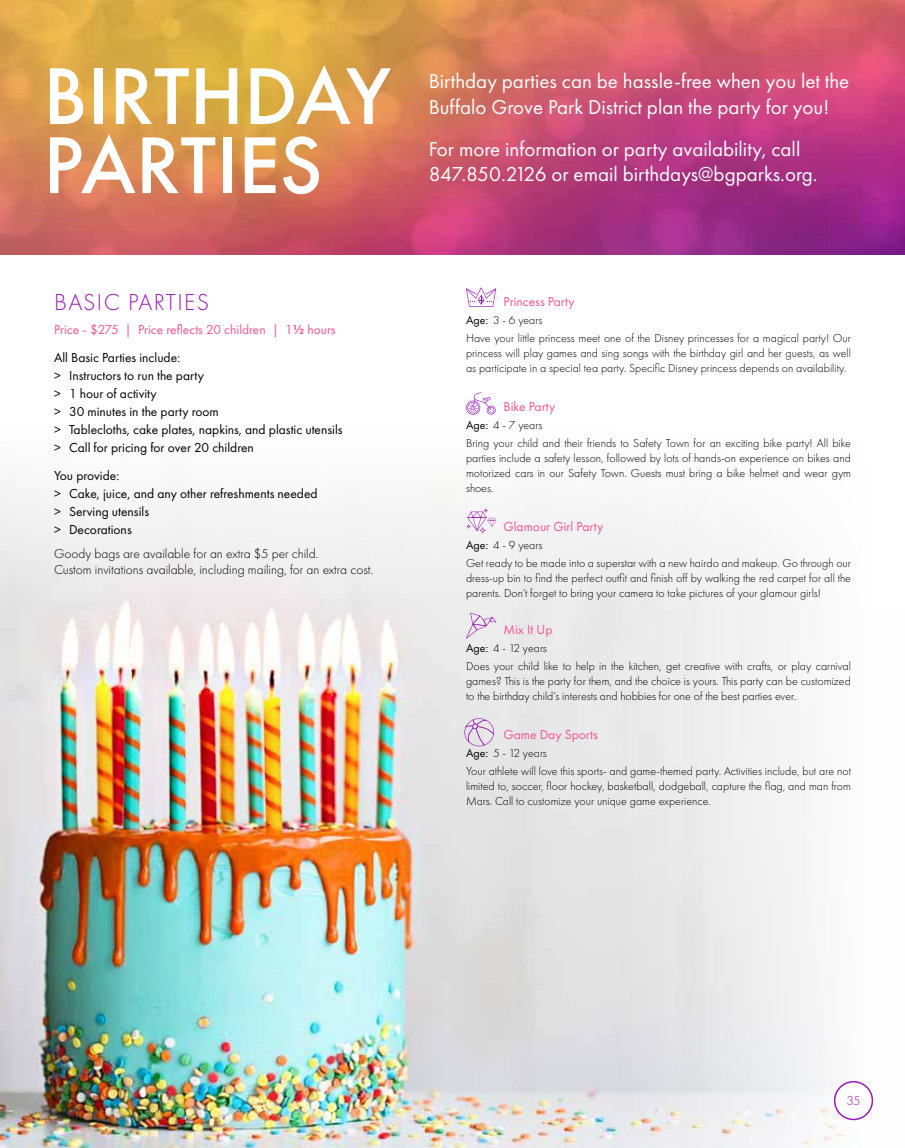
<style>
.page{position:relative;width:905px;height:1148px;background:#fff}
.page>*{position:absolute;margin:0;border:0;box-sizing:border-box;transform-origin:0 0}
.t1{font:500 83.55px/69px "Futura PT";color:#fff}
.t2{font:300 24px "Futura PT";letter-spacing:.06em;color:#991ab5}
.t3{font:21px/25.2px "Futura PT";color:#fff}
.t4{font:13.5px/18px "Futura PT";color:#000}
.t5{font:13.5px/27.9px "Futura PT";color:#f55491}
.t6{font:300 13.5px/16.2px "Futura PT";color:#000}
.t7{font:300 13.5px "Futura PT";color:#991ab5}
.t8{font:300 12px/15px "Futura PT";color:#000}
.s1{font-weight:800}
.s2{color:#000}
.s3{font-weight:400}
</style>
<div class="page">
<img style="left:0;top:0;width:904px;height:254px">
<img style="left:0;top:489px;width:874px;height:659px">
<svg style="left:466px;top:392px;width:29px;height:23px"></svg>
<svg style="left:466px;top:287px;width:30px;height:20px"></svg>
<svg style="left:466px;top:508px;width:30px;height:26px"></svg>
<svg style="left:466px;top:613px;width:30px;height:25px"></svg>
<svg style="left:464px;top:718px;width:30px;height:28px"></svg>
<div style="left:834px;top:1081px;width:38px;height:38px;background:#fff;border-radius:50%"></div>
<div style="left:833px;top:1081px;width:40px;height:39px;border:2px solid #991ab5;border-radius:50%"></div>
<h1 class="t1" style="left:43px;top:62px;width:349px">BIRTHDAY<br>PARTIES</h1>
<h3 class="t3" style="left:428px;top:69px;width:422px">Birthday parties can be hassle-free when you let the<br>Buffalo Grove Park District plan the party for you!</h3>
<h3 class="t3" style="left:428px;top:136px;width:390px">For more information or party availability, call<br>847.850.2126 or email birthdays@bgparks.org.</h3>
<h2 class="t2" style="left:54px;top:288px;width:156px">BASIC PARTIES</h2>
<p class="t5" style="left:54px;top:316px;width:283px">Price - $275 | Price reflects 20 children | 1<span class="s1">½</span> hours<br><span class="s2">All Basic Parties include:</span></p>
<p class="t4" style="left:54px;top:366px;width:290px">&gt; Instructors to run the party<br>&gt; 1 hour of activity<br>&gt; 30 minutes in the party room<br>&gt; Tablecloths, cake plates, napkins, and plastic utensils &gt; Call for pricing for over 20 children</p>
<p class="t4" style="left:54px;top:466px;width:265px">You provide:<br>&gt; Cake, juice, and any other refreshments needed &gt; Serving utensils<br>&gt; Decorations</p>
<p class="t6" style="left:54px;top:545px;width:321px">Goody bags are available for an extra $5 per child.<br>Custom invitations available, including mailing, for an extra cost.</p>
<p class="t5" style="left:503px;top:287px;width:73px">Princess Party</p>
<p class="t8" style="left:466px;top:311px;width:386px;line-height:18px"><span class="s3">Age:</span> 3 - 6 years<br>Have your little princess meet one of the Disney princesses for a magical party! Our</p>
<p class="t8" style="left:466px;top:345px;width:386px">princess will play games and sing songs with the birthday girl and her guests, as well as participate in a special tea party. Specific Disney princess depends on availability.</p>
<p class="t5" style="left:503px;top:392px;width:53px">Bike Party</p>
<p class="t8" style="left:466px;top:416px;width:386px;line-height:18px"><span class="s3">Age:</span> 4 - 7 years<br>Bring your child and their friends to Safety Town for an exciting bike party! All bike</p>
<p class="t8" style="left:466px;top:450px;width:386px;text-align:justify">parties include a safety lesson, followed by lots of hands-on experience on bikes and motorized cars in our Safety Town. Guests must bring a bike helmet and wear gym shoes.</p>
<p class="t5" style="left:503px;top:512px;width:101px">Glamour Girl Party</p>
<p class="t8" style="left:466px;top:536px;width:386px;line-height:18px"><span class="s3">Age:</span> 4 - 9 years<br>Get ready to be made into a superstar with a new hairdo and makeup. Go through our</p>
<p class="t8" style="left:466px;top:570px;width:386px">dress-up bin to find the perfect outfit and finish off by walking the red carpet for all the parents. Don’t forget to bring your camera to take pictures of your glamour girls!</p>
<p class="t5" style="left:503px;top:615px;width:50px">Mix It Up</p>
<p class="t8" style="left:466px;top:639px;width:386px;line-height:18px"><span class="s3">Age:</span> 4 - 12 years<br>Does your child like to help in the kitchen, get creative with crafts, or play carnival</p>
<p class="t8" style="left:466px;top:674px;width:386px">games? This is the party for them, and the choice is yours. This party can be customized to the birthday child’s interests and hobbies for one of the best parties ever.</p>
<p class="t5" style="left:503px;top:720px;width:96px">Game Day Sports</p>
<p class="t8" style="left:466px;top:744px;width:386px;line-height:18px"><span class="s3">Age:</span> 5 - 12 years<br>Your athlete will love this sports- and game-themed party. Activities include, but are not</p>
<p class="t8" style="left:466px;top:779px;width:386px">limited to, soccer, floor hockey, basketball, dodgeball, capture the flag, and man from<br>Mars. Call to customize your unique game experience.</p>
<p class="t7" style="left:846px;top:1092px;width:16px">35</p>
</div>
